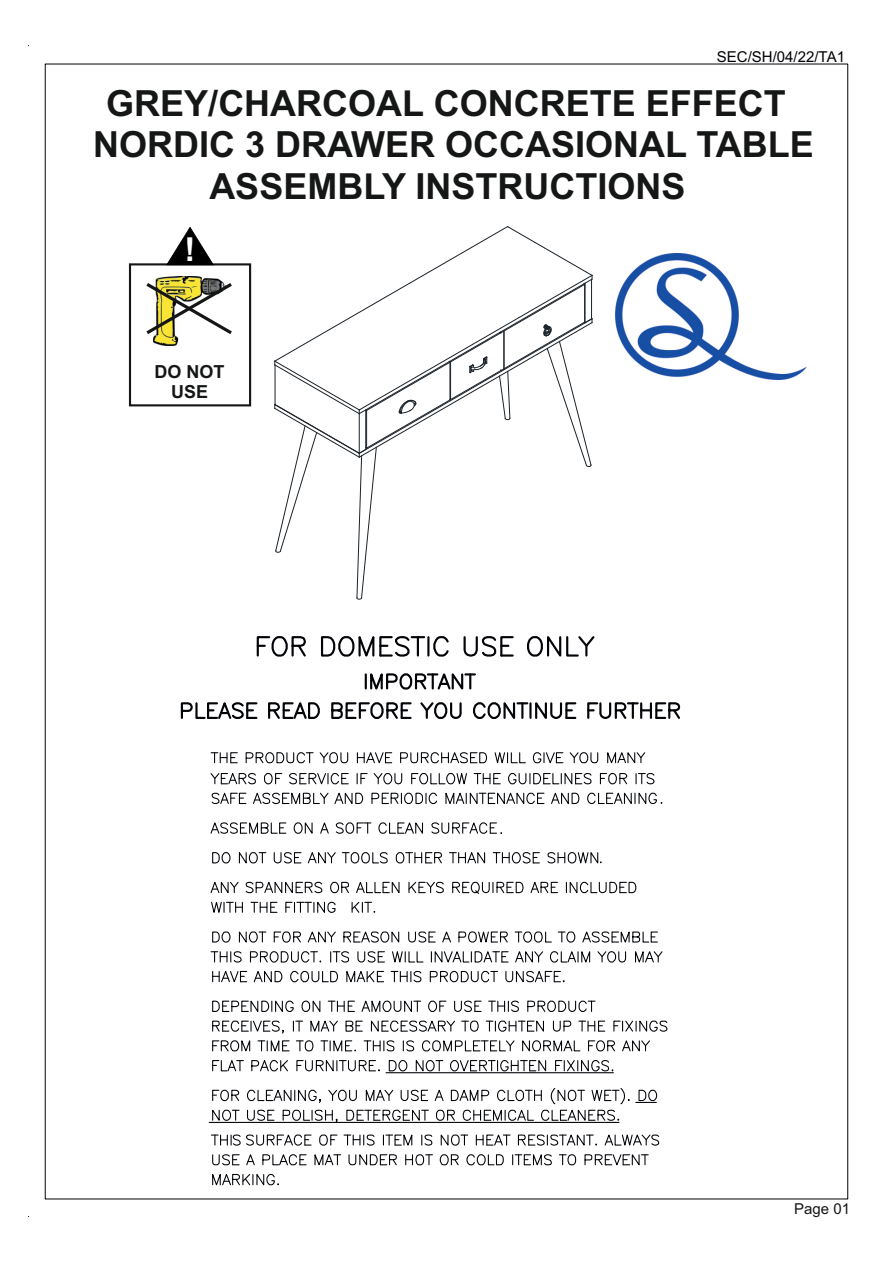
<style>
.page{position:relative;width:893px;height:1263px;background:#fff}
.page>*{position:absolute;margin:0;border:0;box-sizing:border-box;transform-origin:0 0}
.t1{font:700 36px/41.4px "Arial";color:#151616;text-align:center}
.t2{font:700 33px "Arial";color:#fff}
.t3{font:700 18px/20.1px "Arial";color:#151616;text-align:center}
.t4{font:15px "Arial";color:#000205}
.t5{font:15px "Arial";color:#151616}
</style>
<div class="page">
<img style="left:616px;top:253px;width:190px;height:126px">
<div style="left:129px;top:263px;width:122px;height:143px;border:2px solid #151616"></div>
<img style="left:153px;top:276px;width:67px;height:69px">
<svg style="left:165px;top:226px;width:49px;height:40px"></svg>
<svg style="left:146px;top:280px;width:86px;height:57px"></svg>
<svg style="left:180px;top:636px;width:501px;height:83px"></svg>
<svg style="left:210px;top:752px;width:453px;height:53px"></svg>
<svg style="left:210px;top:822px;width:77px;height:12px"></svg>
<svg style="left:293px;top:822px;width:20px;height:12px"></svg>
<svg style="left:320px;top:822px;width:51px;height:12px"></svg>
<svg style="left:378px;top:822px;width:45px;height:12px"></svg>
<svg style="left:212px;top:852px;width:19px;height:12px"></svg>
<svg style="left:238px;top:852px;width:28px;height:12px"></svg>
<svg style="left:273px;top:852px;width:115px;height:12px"></svg>
<svg style="left:395px;top:852px;width:47px;height:12px"></svg>
<svg style="left:449px;top:852px;width:37px;height:12px"></svg>
<svg style="left:493px;top:852px;width:47px;height:12px"></svg>
<svg style="left:547px;top:852px;width:55px;height:12px"></svg>
<svg style="left:408px;top:881px;width:36px;height:13px"></svg>
<svg style="left:452px;top:881px;width:72px;height:13px"></svg>
<svg style="left:530px;top:881px;width:28px;height:13px"></svg>
<svg style="left:566px;top:881px;width:71px;height:13px"></svg>
<svg style="left:210px;top:881px;width:190px;height:32px"></svg>
<svg style="left:431px;top:822px;width:71px;height:12px"></svg>
<svg style="left:211px;top:931px;width:452px;height:52px"></svg>
<svg style="left:212px;top:1000px;width:456px;height:74px"></svg>
<hr style="left:386px;top:1072px;width:227px;height:1px;background:#020408">
<hr style="left:209px;top:1122px;width:410px;height:1px;background:#020408">
<svg style="left:211px;top:1088px;width:449px;height:98px"></svg>
<svg style="left:274px;top:226px;width:319px;height:374px"></svg>
<p class="t4" style="left:717px;top:51px;width:130px">SEC/SH/04/22/TA1</p>
<p class="t1" style="left:106px;top:85px;width:681px">GREY/CHARCOAL CONCRETE EFFECT</p>
<p class="t1" style="left:93px;top:127px;width:722px">NORDIC 3 DRAWER OCCASIONAL TABLE<br>ASSEMBLY INSTRUCTIONS</p>
<p class="t2" style="left:185px;top:237px;width:12px">!</p>
<p class="t3" style="left:155px;top:363px;width:72px">DO NOT<br>USE</p>
<p class="t5" style="left:794px;top:1203px;width:57px">Page 01</p>
</div>
